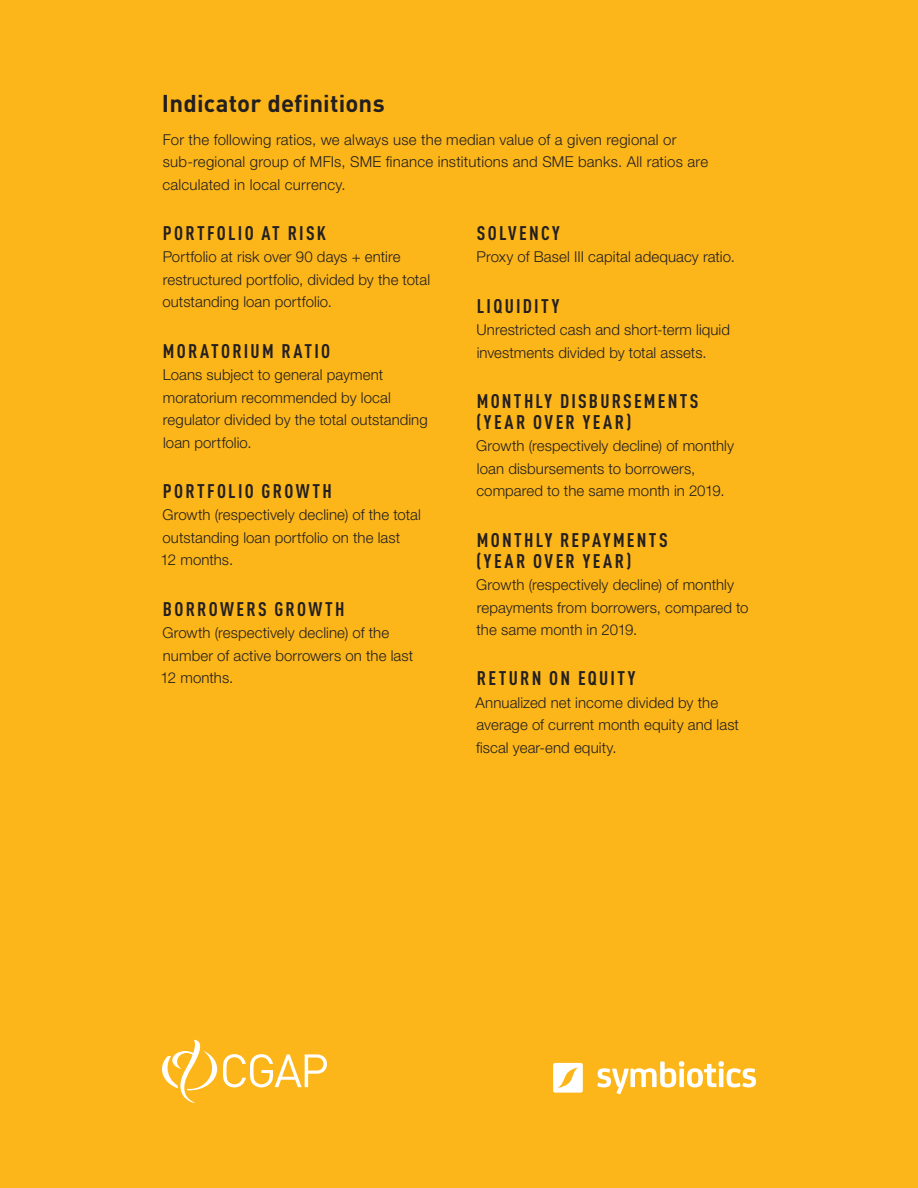
<style>
.page{position:relative;width:918px;height:1188px;background:#fcb619}
.page>*{position:absolute;margin:0;border:0;box-sizing:border-box;transform-origin:0 0}
.t1{font:700 24px "DIN Pro";letter-spacing:.005em;color:#231f20}
.t2{font:700 condensed 19.5px/21px "DIN Pro";letter-spacing:.115em;color:#231f20}
.t3{font:300 15px/22.5px "Helvetica Neue LT Std";letter-spacing:.005em;color:#231f20}
</style>
<div class="page">
<svg style="left:223px;top:1054px;width:104px;height:33px"></svg>
<svg style="left:162px;top:1040px;width:55px;height:63px"></svg>
<svg style="left:597px;top:1061px;width:159px;height:33px"></svg>
<svg style="left:553px;top:1063px;width:30px;height:30px"></svg>
<h1 class="t1" style="left:162px;top:95px;width:224px">Indicator definitions</h1>
<p class="t3" style="left:162px;top:129px;width:547px">For the following ratios, we always use the median value of a given regional or sub-regional group of MFIs, SME finance institutions and SME banks. All ratios are calculated in local currency.</p>
<h2 class="t2" style="left:163px;top:223px;width:165px">PORTFOLIO AT RISK</h2>
<p class="t3" style="left:162px;top:247px;width:269px">Portfolio at risk over 90 days + entire restructured portfolio, divided by the total outstanding loan portfolio.</p>
<h2 class="t2" style="left:163px;top:340px;width:169px">MORATORIUM RATIO</h2>
<p class="t3" style="left:163px;top:365px;width:267px">Loans subject to general payment moratorium recommended by local regulator divided by the total outstanding loan portfolio.</p>
<h2 class="t2" style="left:163px;top:481px;width:170px">PORTFOLIO GROWTH</h2>
<p class="t3" style="left:161px;top:505px;width:262px">Growth (respectively decline) of the total outstanding loan portfolio on the last<br>12 months.</p>
<h2 class="t2" style="left:163px;top:598px;width:183px">BORROWERS GROWTH</h2>
<p class="t3" style="left:161px;top:623px;width:254px">Growth (respectively decline) of the number of active borrowers on the last<br>12 months.</p>
<h2 class="t2" style="left:477px;top:223px;width:84px">SOLVENCY</h2>
<p class="t3" style="left:477px;top:247px;width:260px">Proxy of Basel III capital adequacy ratio.</p>
<h2 class="t2" style="left:477px;top:295px;width:84px">LIQUIDITY</h2>
<p class="t3" style="left:476px;top:320px;width:255px">Unrestricted cash and short-term liquid investments divided by total assets.</p>
<h2 class="t2" style="left:476px;top:391px;width:224px">MONTHLY DISBURSEMENTS (YEAR OVER YEAR)</h2>
<p class="t3" style="left:476px;top:436px;width:259px">Growth (respectively decline) of monthly loan disbursements to borrowers, compared to the same month in 2019.</p>
<h2 class="t2" style="left:476px;top:529px;width:193px">MONTHLY REPAYMENTS (YEAR OVER YEAR)</h2>
<p class="t3" style="left:476px;top:575px;width:274px">Growth (respectively decline) of monthly repayments from borrowers, compared to the same month in 2019.</p>
<h2 class="t2" style="left:477px;top:668px;width:160px">RETURN ON EQUITY</h2>
<p class="t3" style="left:476px;top:693px;width:265px">Annualized net income divided by the average of current month equity and last fiscal year-end equity.</p>
</div>
